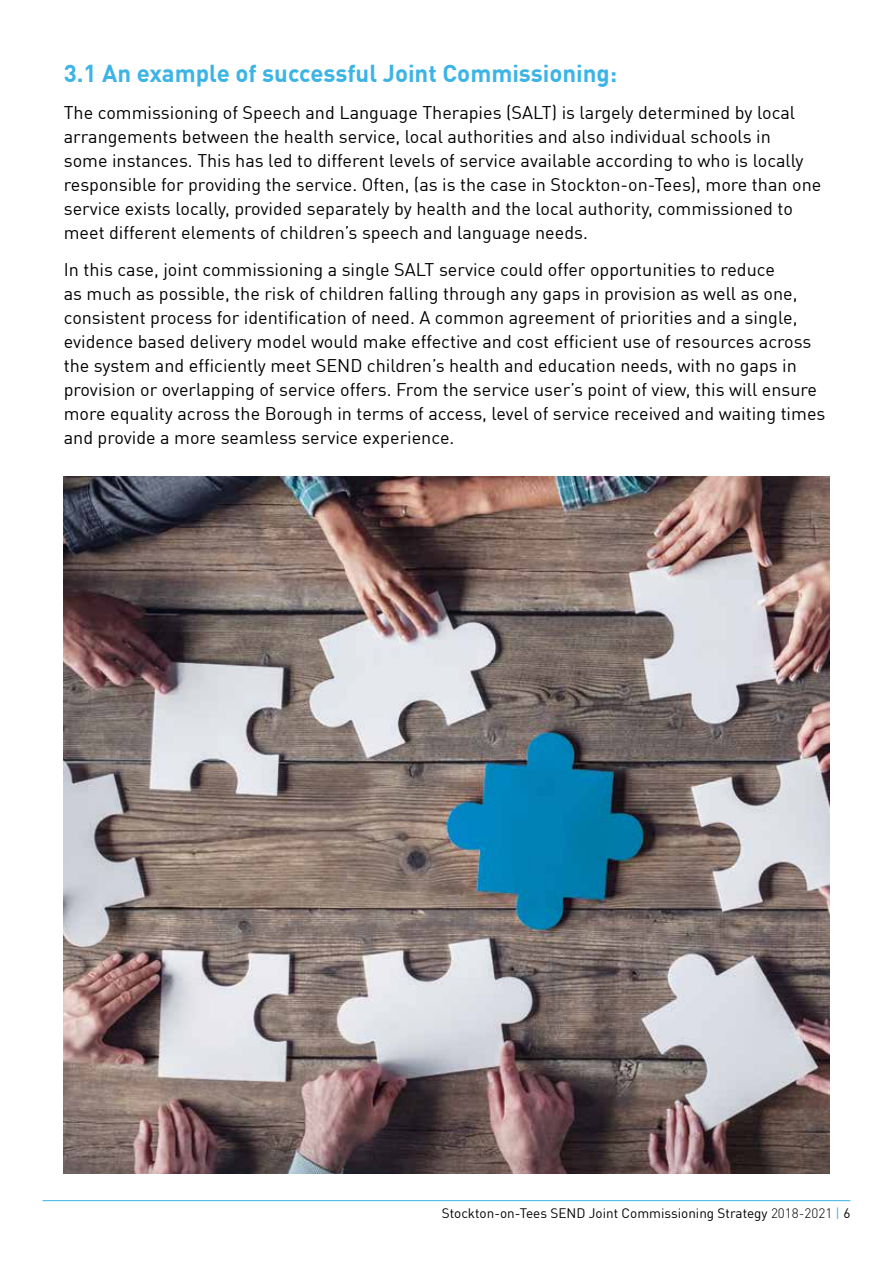
<style>
.page{position:relative;width:893px;height:1263px;background:#fff}
.page>*{position:absolute;margin:0;border:0;box-sizing:border-box;transform-origin:0 0}
.t1{font:700 24px "DIN Offc";color:#3cb4e5}
.t2{font:18px/24px "DIN Offc";color:#000}
.t3{font:13.5px "DIN Offc";color:#000}
.s1{font-weight:300}
.s2{color:#3cb4e5}
</style>
<div class="page">
<hr style="left:43px;top:1200px;width:807px;height:1px;background:#3cb4e5">
<img style="left:64px;top:476px;width:765px;height:698px">
<h1 class="t1" style="left:64px;top:58px;width:555px">3.1 An example of successful Joint Commissioning:</h1>
<p class="t2" style="left:64px;top:100px;width:759px">The commissioning of Speech and Language Therapies (SALT) is largely determined by local arrangements between the health service, local authorities and also individual schools in<br>some instances. This has led to different levels of service available according to who is locally responsible for providing the service. Often, (as is the case in Stockton-on-Tees), more than one service exists locally, provided separately by health and the local authority, commissioned to meet different elements of children’s speech and language needs.</p>
<p class="t2" style="left:64px;top:257px;width:763px">In this case, joint commissioning a single SALT service could offer opportunities to reduce<br>as much as possible, the risk of children falling through any gaps in provision as well as one, consistent process for identification of need. A common agreement of priorities and a single, evidence based delivery model would make effective and cost efficient use of resources across the system and efficiently meet SEND children’s health and education needs, with no gaps in provision or overlapping of service offers. From the service user’s point of view, this will ensure more equality across the Borough in terms of access, level of service received and waiting times and provide a more seamless service experience.</p>
<p class="t3" style="left:442px;top:1205px;width:410px">Stockton-on-Tees SEND Joint Commissioning Strategy <span class="s1">2018-2021</span> <span class="s2">|</span> 6</p>
</div>
